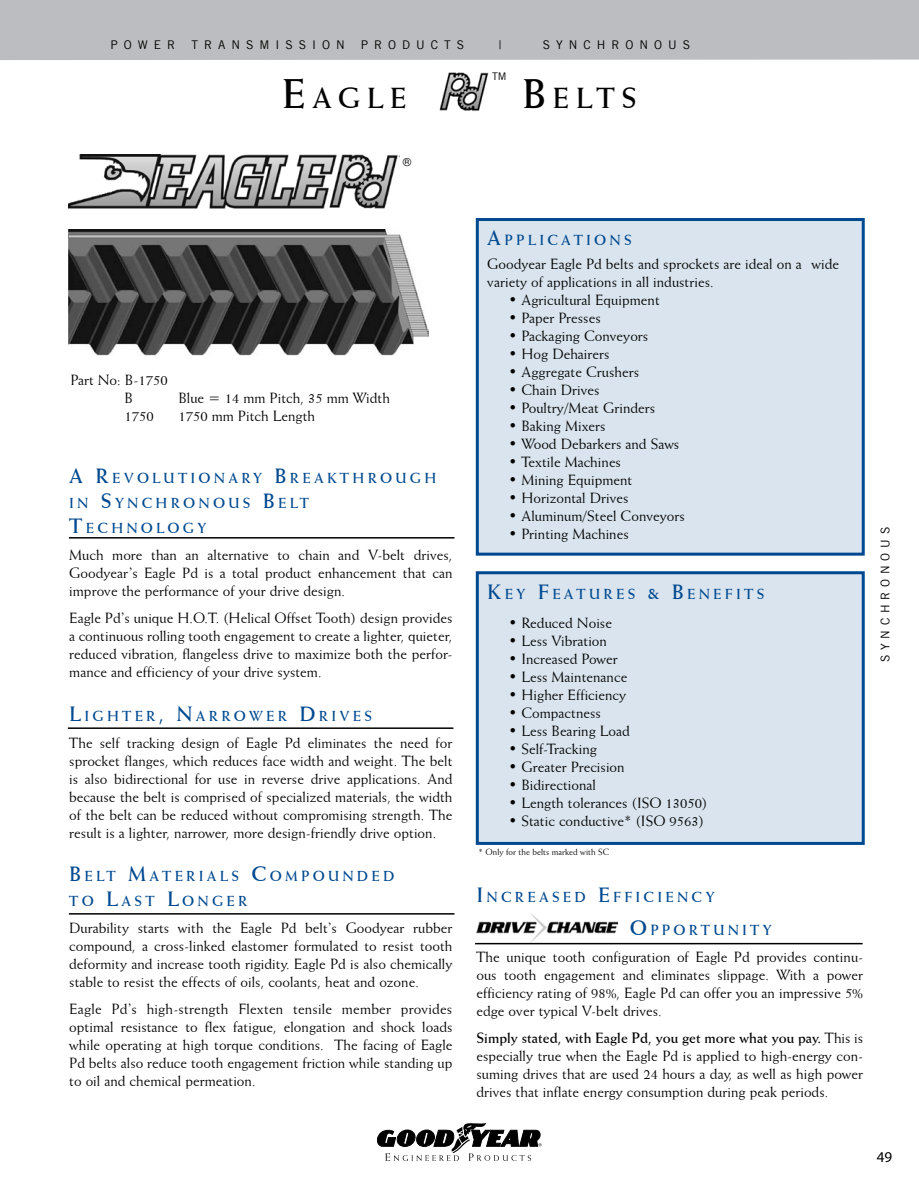
<style>
.page{position:relative;width:919px;height:1189px;background:#fff}
.page>*{position:absolute;margin:0;border:0;box-sizing:border-box;transform-origin:0 0}
.t1{font:700 29.4px "Weiss BT";color:#000}
.t2{font:15px/18px "Weiss BT";color:#000;text-align:justify}
.t3{font:15px "Myriad Pro";color:#000}
.t4{font:700 14.7px "Weiss BT";letter-spacing:.215em;color:#004990}
.t5{font:12px "Trade Gothic LT";letter-spacing:.5em;color:#000}
.t6{font:12px "Trade Gothic LT";letter-spacing:.4em;color:#000}
.t7{font:12px "Nimbus San D";color:#000}
.t8{font:10.5px "Trade Gothic LT";color:#000}
.t9{font:9px "Weiss BT";color:#000}
.s1{font-size:42px}
.s2{font-size:21px}
.s3{font-weight:700}
</style>
<div class="page">
<div style="left:0;top:0;width:918px;height:60px;background:#bcbdc0"></div>
<svg style="left:377px;top:1123px;width:164px;height:37px"></svg>
<hr style="left:69px;top:537px;width:385px;height:1px;background:#000">
<hr style="left:68px;top:727px;width:385px;height:2px;background:#000">
<hr style="left:69px;top:913px;width:385px;height:1px;background:#000">
<div style="left:477px;top:219px;width:386px;height:335px;background:#d9e4ee"></div>
<div style="left:476px;top:218px;width:388px;height:337px;border:3px solid #004990"></div>
<img style="left:69px;top:229px;width:360px;height:127px">
<img style="left:69px;top:154px;width:330px;height:55px">
<img style="left:476px;top:913px;width:141px;height:29px">
<hr style="left:475px;top:942px;width:387px;height:2px;background:#000">
<img style="left:439px;top:72px;width:50px;height:39px">
<div style="left:477px;top:572px;width:386px;height:271px;background:#d9e4ee"></div>
<div style="left:476px;top:571px;width:388px;height:274px;border:3px solid #004990"></div>
<p class="t5" style="left:111px;top:38px;width:66px">POWER</p>
<p class="t5" style="left:191px;top:38px;width:155px">TRANSMISSION</p>
<p class="t5" style="left:361px;top:38px;width:105px">PRODUCTS</p>
<p class="t5" style="left:499px;top:38px;width:4px">|</p>
<p class="t5" style="left:543px;top:38px;width:149px">SYNCHRONOUS</p>
<p class="t8" style="left:492px;top:70px;width:8px">tm</p>
<h1 class="t1" style="left:282px;top:80px;width:124px"><span class="s1">E</span>AG LE</h1>
<h1 class="t1" style="left:522px;top:80px;width:95px"><span class="s1">B</span>ELTS</h1>
<p class="t7" style="left:402px;top:155px;width:11px">®</p>
<p class="t2" style="left:124px;top:370px;width:45px;text-indent:-54px">Part No: B-1750<br>B</p>
<p class="t2" style="left:178px;top:388px;width:213px">Blue = 14 mm Pitch, 35 mm Width</p>
<p class="t2" style="left:124px;top:406px;width:31px">1750</p>
<p class="t2" style="left:178px;top:406px;width:138px">1750 mm Pitch Length</p>
<p class="t4" style="left:69px;top:469px;width:108px"><span class="s2">A R</span>EVOLUTIONAR</p>
<p class="t4" style="left:253px;top:469px;width:50px">Y <span class="s2">B</span>REAKT</p>
<p class="t4" style="left:352px;top:469px;width:30px">HROUG</p>
<p class="t4" style="left:424px;top:469px;width:13px">H</p>
<p class="t4" style="left:69px;top:494px;width:116px">IN <span class="s2">S</span>YNC HRONOUS</p>
<p class="t4" style="left:263px;top:494px;width:48px"><span class="s2">B</span>ELT</p>
<p class="t4" style="left:69px;top:519px;width:139px"><span class="s2">T</span>EC HNO LOG Y</p>
<p class="t2" style="left:69px;top:546px;width:385px">Much more than an alternative to chain and V-belt drives, Goodyear’s Eagle Pd is a total product enhancement that can improve the performance of your drive design.</p>
<p class="t2" style="left:69px;top:609px;width:385px">Eagle Pd’s unique H.O.T. (Helical Offset Tooth) design provides a continuous rolling tooth engagement to create a lighter, quieter, reduced vibration, flangeless drive to maximize both the perfor&shy;mance and efficiency of your drive system.</p>
<p class="t4" style="left:69px;top:706px;width:141px"><span class="s2">L</span>IG HTER <span class="s2">, N</span>ARROWER</p>
<p class="t4" style="left:299px;top:706px;width:64px"><span class="s2">D</span>RI VES</p>
<p class="t2" style="left:69px;top:733px;width:385px">The self tracking design of Eagle Pd eliminates the need for sprocket flanges, which reduces face width and weight. The belt is also bidirectional for use in reverse drive applications. And because the belt is comprised of specialized materials, the width of the belt can be reduced without compromising strength. The result is a lighter, narrower, more design-friendly drive option.</p>
<p class="t4" style="left:69px;top:866px;width:93px"><span class="s2">B</span>ELT <span class="s2">M</span>ATERIA</p>
<p class="t4" style="left:220px;top:866px;width:65px">LS <span class="s2">C</span>OMPOUNDED</p>
<p class="t4" style="left:69px;top:892px;width:65px">TO <span class="s2">L</span>AST</p>
<p class="t4" style="left:167px;top:892px;width:30px"><span class="s2">L</span> ONGER</p>
<p class="t2" style="left:69px;top:918px;width:385px">Durability starts with the Eagle Pd belt’s Goodyear rubber compound, a cross-linked elastomer formulated to resist tooth deformity and increase tooth rigidity. Eagle Pd is also chemically stable to resist the effects of oils, coolants, heat and ozone.</p>
<p class="t2" style="left:69px;top:999px;width:385px">Eagle Pd’s high-strength Flexten tensile member provides optimal resistance to flex fatigue, elongation and shock loads while operating at high torque conditions. The facing of Eagle Pd belts also reduce tooth engagement friction while standing up to oil and chemical permeation.</p>
<p class="t4" style="left:487px;top:231px;width:65px"><span class="s2">A</span>PP LICATIONS</p>
<p class="t2" style="left:487px;top:254px;width:353px">Goodyear Eagle Pd belts and sprockets are ideal on a wide variety of applications in all industries.</p>
<p class="t2" style="left:508px;top:290px;width:153px">• Agricultural Equipment</p>
<p class="t2" style="left:508px;top:308px;width:94px">• Paper Presses</p>
<p class="t2" style="left:508px;top:326px;width:141px">• Packaging Conveyors</p>
<p class="t2" style="left:508px;top:344px;width:103px">• Hog Dehairers</p>
<p class="t2" style="left:508px;top:362px;width:132px">• Aggregate Crushers</p>
<p class="t2" style="left:508px;top:380px;width:93px">• Chain Drives</p>
<p class="t2" style="left:508px;top:398px;width:148px">• Poultry/Meat Grinders</p>
<p class="t2" style="left:508px;top:416px;width:98px">• Baking Mixers</p>
<p class="t2" style="left:508px;top:434px;width:172px">• Wood Debarkers and Saws</p>
<p class="t2" style="left:508px;top:452px;width:114px">• Textile Machines</p>
<p class="t2" style="left:508px;top:470px;width:125px">• Mining Equipment</p>
<p class="t2" style="left:508px;top:488px;width:121px">• Horizontal Drives</p>
<p class="t2" style="left:508px;top:506px;width:178px">• Aluminum/Steel Conveyors</p>
<p class="t2" style="left:508px;top:524px;width:122px">• Printing Machines</p>
<p class="t4" style="left:487px;top:584px;width:78px"><span class="s2">K</span>EY <span class="s2">F</span>EATURES</p>
<p class="t4" style="left:647px;top:584px;width:52px"><span class="s2">&amp; B</span> ENE</p>
<p class="t4" style="left:724px;top:584px;width:21px">FITS</p>
<p class="t2" style="left:508px;top:613px;width:105px">• Reduced Noise</p>
<p class="t2" style="left:508px;top:631px;width:100px">• Less Vibration</p>
<p class="t2" style="left:508px;top:649px;width:111px">• Increased Power</p>
<p class="t2" style="left:508px;top:667px;width:120px">• Less Maintenance</p>
<p class="t2" style="left:508px;top:685px;width:119px">• Higher Efficiency</p>
<p class="t2" style="left:508px;top:703px;width:94px">• Compactness</p>
<p class="t2" style="left:508px;top:721px;width:123px">• Less Bearing Load</p>
<p class="t2" style="left:508px;top:739px;width:90px">• Self-Tracking</p>
<p class="t2" style="left:508px;top:757px;width:118px">• Greater Precision</p>
<p class="t2" style="left:508px;top:775px;width:89px">• Bidirectional</p>
<p class="t2" style="left:508px;top:793px;width:200px">• Length tolerances (ISO 13050)</p>
<p class="t2" style="left:508px;top:811px;width:197px">• Static conductive* (ISO 9563)</p>
<p class="t9" style="left:478px;top:846px;width:132px">* Only for the belts marked with SC</p>
<p class="t4" style="left:476px;top:887px;width:24px"><span class="s2">I</span>NCREASED</p>
<p class="t4" style="left:598px;top:887px;width:50px"><span class="s2">E</span>FFICIENC</p>
<p class="t4" style="left:705px;top:887px;width:11px">Y</p>
<p class="t4" style="left:629px;top:920px;width:34px"><span class="s2">O</span>PPORTUNIT</p>
<p class="t4" style="left:762px;top:920px;width:11px">Y</p>
<p class="t2" style="left:476px;top:947px;width:388px">The unique tooth configuration of Eagle Pd provides continu&shy;ous tooth engagement and eliminates slippage. With a power efficiency rating of 98%, Eagle Pd can offer you an impressive 5% edge over typical V-belt drives.</p>
<p class="t2" style="left:476px;top:1028px;width:388px"><span class="s3">Simply stated, with Eagle Pd, you get more what you pay.</span> This is especially true when the Eagle Pd is applied to high-energy con&shy;suming drives that are used 24 hours a day, as well as high power drives that inflate energy consumption during peak periods.</p>
<p class="t6" style="left:877px;top:662px;width:137px;rotate:-90deg">SYNCHRONOUS</p>
<p class="t3" style="left:876px;top:1147px;width:17px">49</p>
</div>
